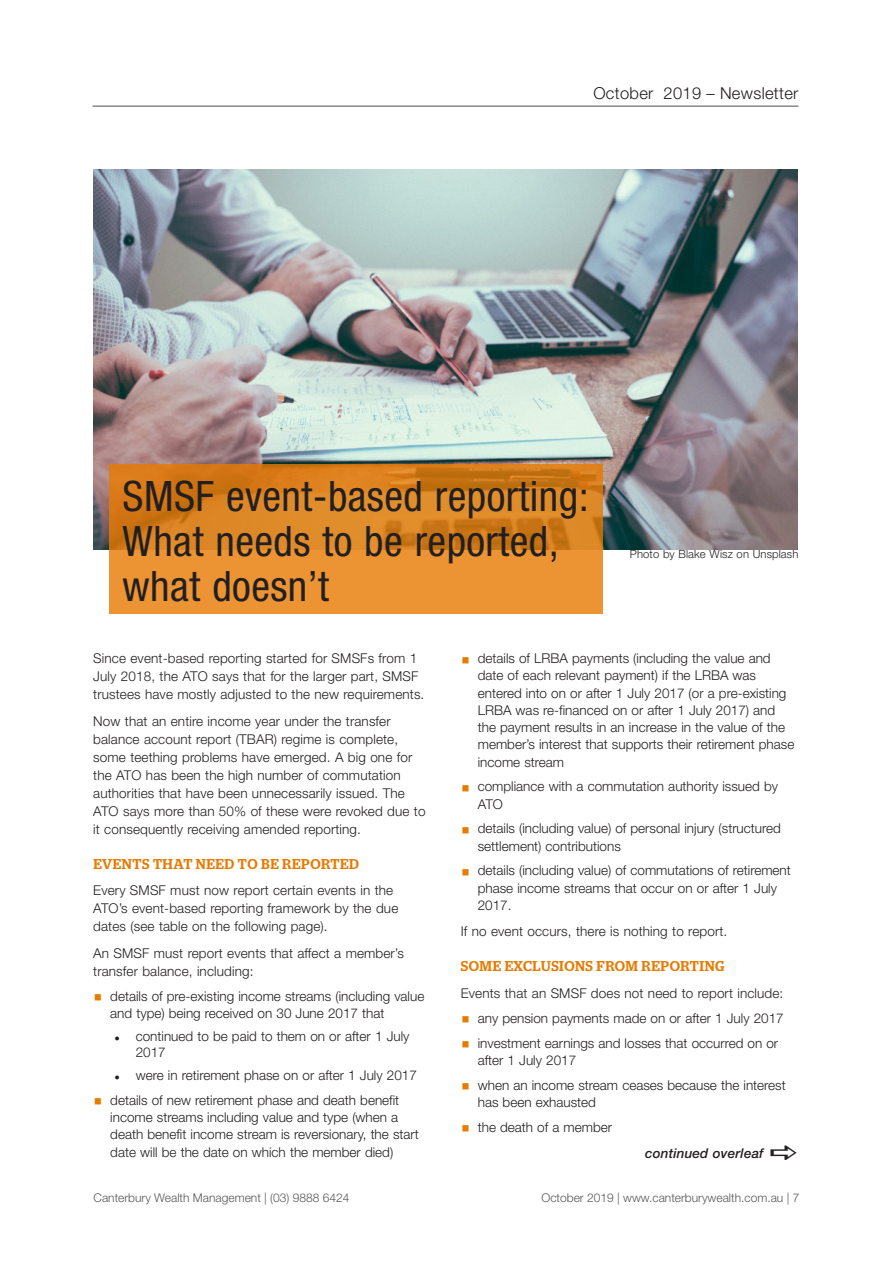
<style>
.page{position:relative;width:893px;height:1263px;background:#fff}
.page>*{position:absolute;margin:0;border:0;box-sizing:border-box;transform-origin:0 0}
._15_Article_head_2{font:condensed 42px/45px "Helvetica Neue";letter-spacing:.01em;color:#231f20}
.t1{font:300 16.5px "Helvetica Neue";letter-spacing:.02em;color:#231f20}
.Subhead_black_caps{font:500 14.25px "Stag";letter-spacing:.04em;color:#e87a00}
._15_Body_text{font:300 13.5px/17.2px "Helvetica Neue";color:#231f20}
._15_Body_text-2{font:italic 500 13.5px "Helvetica Neue";letter-spacing:.01em;color:#231f20}
.t2{font:300 12px "Helvetica Neue";color:#57585a}
._15_Footnote{font:300 11.25px "Helvetica Neue";letter-spacing:.01em;color:#231f20}
.s1{color:#e87a00}
.s2{font-family:"Arial";font-weight:900;font-size:9px}
</style>
<div class="page">
<hr style="left:93px;top:106px;width:705px;height:1px;background:#231f20">
<img style="left:94px;top:169px;width:703px;height:380px">
<svg style="left:109px;top:464px;width:493px;height:150px;background:#df8827"></svg>
<p class="t1" style="left:593px;top:83px;width:207px">October 2019 – Newsletter</p>
<p class="_15_Article_head_2" style="left:123px;top:473px;width:468px">SMSF event-based reporting:<br>What needs to be reported, what doesn’t</p>
<p class="_15_Footnote" style="left:630px;top:547px;width:170px">Photo by Blake Wisz on Unsplash</p>
<p class="_15_Body_text" style="left:93px;top:649px;width:333px;line-height:18px">Since event-based reporting started for SMSFs from 1<br>July 2018, the ATO says that for the larger part, SMSF trustees have mostly adjusted to the new requirements.</p>
<p class="_15_Body_text" style="left:93px;top:712px;width:334px;line-height:18px">Now that an entire income year under the transfer balance account report (TBAR) regime is complete, some teething problems have emerged. A big one for the ATO has been the high number of commutation authorities that have been unnecessarily issued. The ATO says more than 50% of these were revoked due to it consequently receiving amended reporting.</p>
<p class="Subhead_black_caps" style="left:93px;top:855px;width:267px">EVENTS THAT NEED TO BE REPORTED</p>
<p class="_15_Body_text" style="left:93px;top:881px;width:307px;line-height:18px">Every SMSF must now report certain events in the<br>ATO’s event-based reporting framework by the due dates (see table on the following page).</p>
<p class="_15_Body_text" style="left:93px;top:944px;width:312px;line-height:18px">An SMSF must report events that affect a member’s transfer balance, including:</p>
<p class="_15_Body_text" style="left:110px;top:987px;width:316px;text-indent:-17px"><span class="s1">▪</span> details of pre-existing income streams (including value and type) being received on 30 June 2017 that</p>
<p class="_15_Body_text" style="left:136px;top:1027px;width:275px;line-height:16.5px;text-indent:-21px"><span class="s2">●</span> continued to be paid to them on or after 1 July<br>2017</p>
<p class="_15_Body_text" style="left:115px;top:1066px;width:304px"><span class="s2">●</span> were in retirement phase on or after 1 July 2017</p>
<p class="_15_Body_text" style="left:110px;top:1091px;width:310px;text-indent:-17px"><span class="s1">▪</span> details of new retirement phase and death benefit income streams including value and type (when a death benefit income stream is reversionary, the start date will be the date on which the member died)</p>
<p class="_15_Body_text" style="left:478px;top:649px;width:318px;text-indent:-17px"><span class="s1">▪</span> details of LRBA payments (including the value and date of each relevant payment) if the LRBA was entered into on or after 1 July 2017 (or a pre-existing LRBA was re-financed on or after 1 July 2017) and the payment results in an increase in the value of the member’s interest that supports their retirement phase income stream</p>
<p class="_15_Body_text" style="left:478px;top:778px;width:302px;text-indent:-17px"><span class="s1">▪</span> compliance with a commutation authority issued by<br>ATO</p>
<p class="_15_Body_text" style="left:478px;top:820px;width:305px;text-indent:-17px"><span class="s1">▪</span> details (including value) of personal injury (structured settlement) contributions</p>
<p class="_15_Body_text" style="left:478px;top:862px;width:315px;text-indent:-17px"><span class="s1">▪</span> details (including value) of commutations of retirement phase income streams that occur on or after 1 July<br>2017.</p>
<p class="_15_Body_text" style="left:461px;top:923px;width:268px">If no event occurs, there is nothing to report.</p>
<p class="Subhead_black_caps" style="left:461px;top:958px;width:265px">SOME EXCLUSIONS FROM REPORTING</p>
<p class="_15_Body_text" style="left:461px;top:984px;width:324px">Events that an SMSF does not need to report include:</p>
<p class="_15_Body_text" style="left:461px;top:1009px;width:324px"><span class="s1">▪</span> any pension payments made on or after 1 July 2017</p>
<p class="_15_Body_text" style="left:478px;top:1034px;width:302px;text-indent:-17px"><span class="s1">▪</span> investment earnings and losses that occurred on or after 1 July 2017</p>
<p class="_15_Body_text" style="left:478px;top:1076px;width:309px;text-indent:-17px"><span class="s1">▪</span> when an income stream ceases because the interest has been exhausted</p>
<p class="_15_Body_text" style="left:461px;top:1118px;width:153px"><span class="s1">▪</span> the death of a member</p>
<p class="_15_Body_text-2" style="left:645px;top:1145px;width:120px">continued overleaf</p>
<p class="t2" style="left:94px;top:1190px;width:257px">Canterbury Wealth Management | (03) 9888 6424</p>
<p class="t2" style="left:541px;top:1190px;width:259px">October 2019 | www.canterburywealth.com.au | 7</p>
</div>
